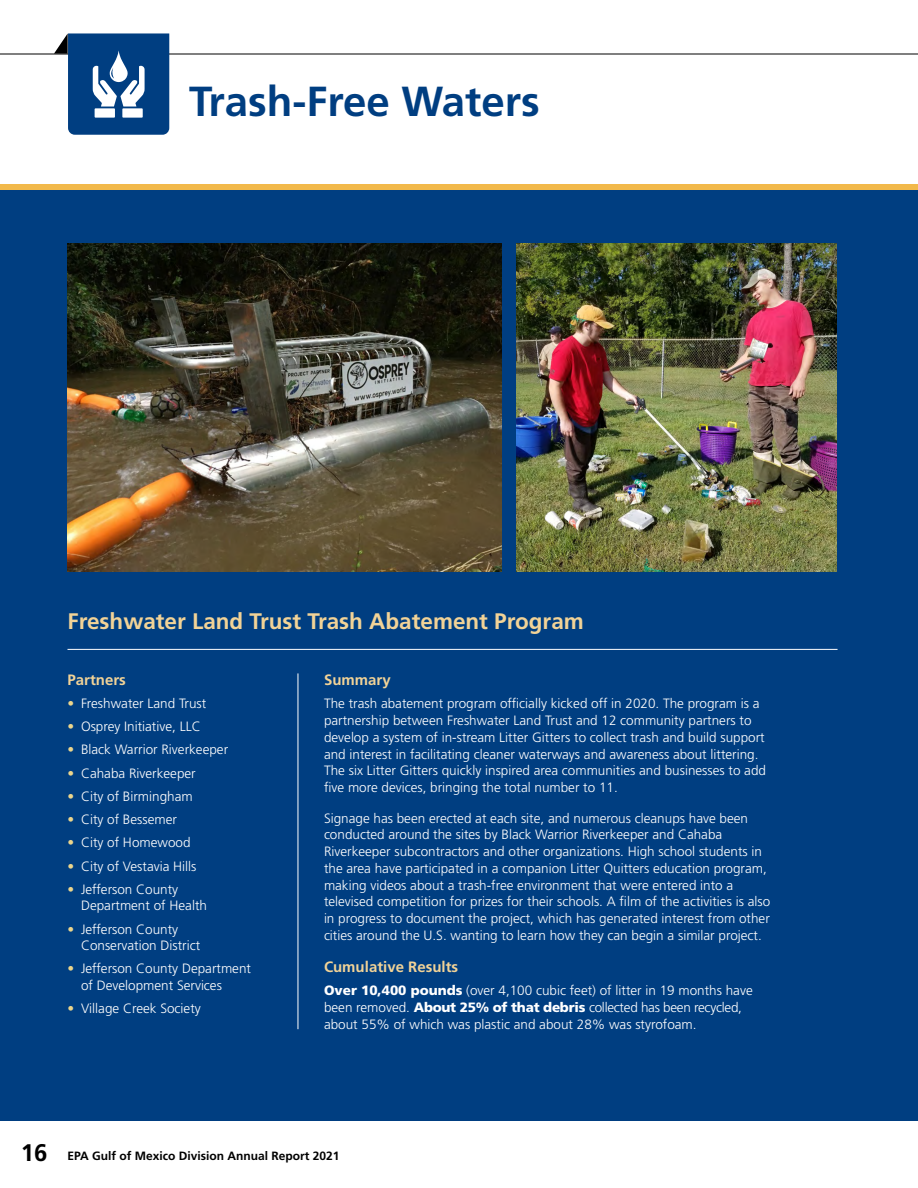
<style>
.page{position:relative;width:918px;height:1188px;background:#fff}
.page>*{position:absolute;margin:0;border:0;box-sizing:border-box;transform-origin:0 0}
.t1{font:700 42px "Frutiger LT Std";color:#003e81}
.t2{font:700 24px "Frutiger LT Std";color:#000}
.t3{font:700 22.5px "Frutiger";color:#f2d397}
.t4{font:700 15px "Frutiger LT Std";color:#f2d397}
.t5{font:300 13.5px/16.8px "Frutiger LT Std";color:#fff}
.t6{font:700 12px "Frutiger LT Std";color:#000}
.s1{color:#ebd58c}
.s2{font-weight:900}
</style>
<div class="page">
<div style="left:0;top:189px;width:918px;height:931px;background:#003e81"></div>
<div style="left:0;top:185px;width:918px;height:5px;background:#f2b94b"></div>
<hr style="left:0;top:54px;width:918px;height:1px;background:#000">
<hr style="left:298px;top:673px;width:1px;height:356px;background:#fff">
<svg style="left:54px;top:33px;width:115px;height:102px"></svg>
<img style="left:68px;top:243px;width:433px;height:328px">
<img style="left:517px;top:243px;width:320px;height:329px">
<hr style="left:68px;top:649px;width:770px;height:1px;background:#fff">
<h2 class="t1" style="left:189px;top:77px;width:352px">Trash-Free Waters</h2>
<h3 class="t3" style="left:68px;top:608px;width:518px">Freshwater Land Trust Trash Abatement Program</h3>
<h4 class="t4" style="left:68px;top:671px;width:60px">Partners</h4>
<p class="t5" style="left:68px;top:695px;width:140px"><span class="s1">•</span> Freshwater Land Trust</p>
<p class="t5" style="left:68px;top:718px;width:135px"><span class="s1">•</span> Osprey Initiative, LLC</p>
<p class="t5" style="left:68px;top:742px;width:162px"><span class="s1">•</span> Black Warrior Riverkeeper</p>
<p class="t5" style="left:68px;top:765px;width:130px"><span class="s1">•</span> Cahaba Riverkeeper</p>
<p class="t5" style="left:68px;top:788px;width:127px"><span class="s1">•</span> City of Birmingham</p>
<p class="t5" style="left:68px;top:811px;width:111px"><span class="s1">•</span> City of Bessemer</p>
<p class="t5" style="left:68px;top:835px;width:125px"><span class="s1">•</span> City of Homewood</p>
<p class="t5" style="left:68px;top:858px;width:130px"><span class="s1">•</span> City of Vestavia Hills</p>
<p class="t5" style="left:81px;top:881px;width:128px;text-indent:-14px"><span class="s1">•</span> Jefferson County<br>Department of Health</p>
<p class="t5" style="left:81px;top:921px;width:121px;text-indent:-14px"><span class="s1">•</span> Jefferson County<br>Conservation District</p>
<p class="t5" style="left:81px;top:961px;width:172px;text-indent:-14px"><span class="s1">•</span> Jefferson County Department of Development Services</p>
<p class="t5" style="left:68px;top:1000px;width:135px"><span class="s1">•</span> Village Creek Society</p>
<h4 class="t4" style="left:324px;top:671px;width:68px">Summary</h4>
<p class="t5" style="left:324px;top:695px;width:444px">The trash abatement program officially kicked off in 2020. The program is a partnership between Freshwater Land Trust and 12 community partners to develop a system of in-stream Litter Gitters to collect trash and build support and interest in facilitating cleaner waterways and awareness about littering.<br>The six Litter Gitters quickly inspired area communities and businesses to add five more devices, bringing the total number to 11.</p>
<p class="t5" style="left:324px;top:810px;width:448px">Signage has been erected at each site, and numerous cleanups have been conducted around the sites by Black Warrior Riverkeeper and Cahaba Riverkeeper subcontractors and other organizations. High school students in the area have participated in a companion Litter Quitters education program, making videos about a trash-free environment that were entered into a televised competition for prizes for their schools. A film of the activities is also in progress to document the project, which has generated interest from other cities around the U.S. wanting to learn how they can begin a similar project.</p>
<h4 class="t4" style="left:324px;top:958px;width:136px">Cumulative Results</h4>
<p class="t5" style="left:324px;top:982px;width:430px"><span class="s2">Over 10,400 pounds</span> (over 4,100 cubic feet) of litter in 19 months have been removed. <span class="s2">About 25% of that debris</span> collected has been recycled, about 55% of which was plastic and about 28% was styrofoam.</p>
<h2 class="t2" style="left:21px;top:1139px;width:28px">16</h2>
<p class="t6" style="left:68px;top:1149px;width:273px">EPA Gulf of Mexico Division Annual Report 2021</p>
</div>
